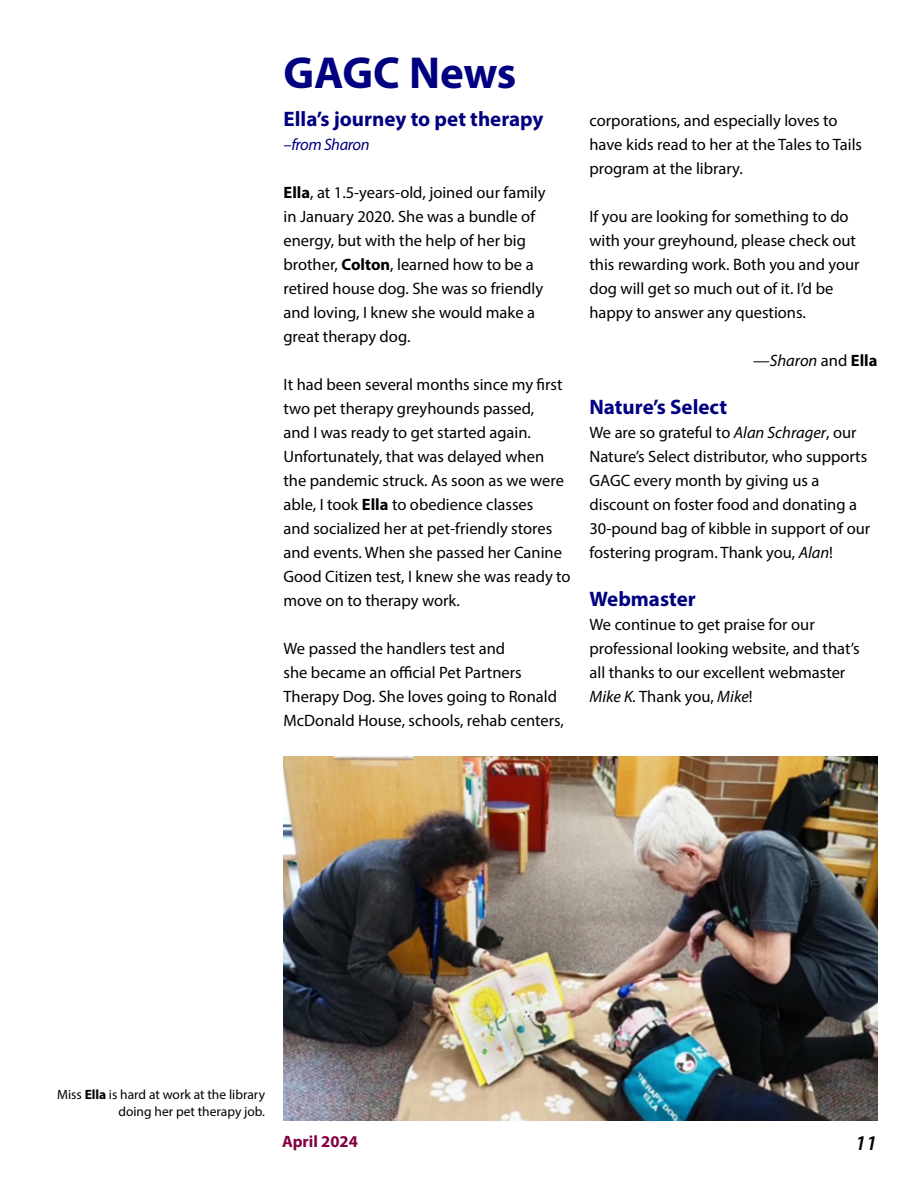
<style>
.page{position:relative;width:918px;height:1188px;background:#fff}
.page>*{position:absolute;margin:0;border:0;box-sizing:border-box;transform-origin:0 0}
.H1__NNN_Headlines{font:700 45px "Myriad Pro";letter-spacing:-.005em;color:#010080}
.Body_copy_grafs{font:700 21px "Myriad Pro";color:#010080}
.t1{font:italic 600 21px "Myriad Pro";color:#000}
.Body_copy_grafs-2{font:16.5px/24px "Myriad Pro";color:#000}
.Body_copy_grafs-3{font:italic 16.5px "Myriad Pro";color:#000}
.Body_copy_grafs-4{font:italic 16.5px "Myriad Pro";letter-spacing:-.025em;color:#010080}
.t2{font:700 16.5px "Myriad Pro";color:#810041}
.H1__NNN_Headlines-2{font:13.5px/16.5px "Myriad Pro";color:#000;text-align:right}
.s1{font-weight:700}
.s2{font-style:normal}
.s3{font-weight:700;font-style:normal}
.s4{font-style:italic}
</style>
<div class="page">
<img style="left:284px;top:756px;width:593px;height:365px">
<p class="H1__NNN_Headlines" style="left:284px;top:43px;width:235px">GAGC News</p>
<p class="Body_copy_grafs" style="left:284px;top:105px;width:262px">Ella’s journey to pet therapy</p>
<p class="Body_copy_grafs-4" style="left:284px;top:134px;width:88px">–from Sharon</p>
<p class="Body_copy_grafs-2" style="left:284px;top:180px;width:264px"><span class="s1">Ella</span>, at 1.5-years-old, joined our family in January 2020. She was a bundle of energy, but with the help of her big brother, <span class="s1">Colton</span>, learned how to be a retired house dog. She was so friendly and loving, I knew she would make a great therapy dog.</p>
<p class="Body_copy_grafs-2" style="left:284px;top:372px;width:289px">It had been several months since my first two pet therapy greyhounds passed,<br>and I was ready to get started again.<br>Unfortunately, that was delayed when the pandemic struck. As soon as we were able, I took <span class="s1">Ella</span> to obedience classes<br>and socialized her at pet-friendly stores and events. When she passed her Canine Good Citizen test, I knew she was ready to move on to therapy work.</p>
<p class="Body_copy_grafs-2" style="left:284px;top:636px;width:282px">We passed the handlers test and<br>she became an official Pet Partners Therapy Dog. She loves going to Ronald McDonald House, schools, rehab centers,</p>
<p class="Body_copy_grafs-2" style="left:590px;top:108px;width:274px">corporations, and especially loves to have kids read to her at the Tales to Tails program at the library.</p>
<p class="Body_copy_grafs-2" style="left:590px;top:204px;width:272px">If you are looking for something to do with your greyhound, please check out this rewarding work. Both you and your dog will get so much out of it. I’d be happy to answer any questions.</p>
<p class="Body_copy_grafs-3" style="left:753px;top:350px;width:126px">—Sharon <span class="s2">and</span> <span class="s3">Ella</span></p>
<p class="Body_copy_grafs" style="left:590px;top:393px;width:139px">Nature’s Select</p>
<p class="Body_copy_grafs-2" style="left:590px;top:420px;width:282px">We are so grateful to <span class="s4">Alan Schrager</span>, our Nature’s Select distributor, who supports GAGC every month by giving us a discount on foster food and donating a 30-pound bag of kibble in support of our fostering program. Thank you, <span class="s4">Alan</span>!</p>
<p class="Body_copy_grafs" style="left:590px;top:585px;width:108px">Webmaster</p>
<p class="Body_copy_grafs-2" style="left:590px;top:612px;width:272px">We continue to get praise for our professional looking website, and that’s all thanks to our excellent webmaster <span class="s4">Mike K.</span> Thank you, <span class="s4">Mike</span>!</p>
<p class="H1__NNN_Headlines-2" style="left:57px;top:1086px;width:210px">Miss <span class="s1">Ella</span> is hard at work at the library doing her pet therapy job.</p>
<p class="t2" style="left:282px;top:1130px;width:77px">April 2024</p>
<p class="t1" style="left:855px;top:1129px;width:23px">11</p>
</div>
